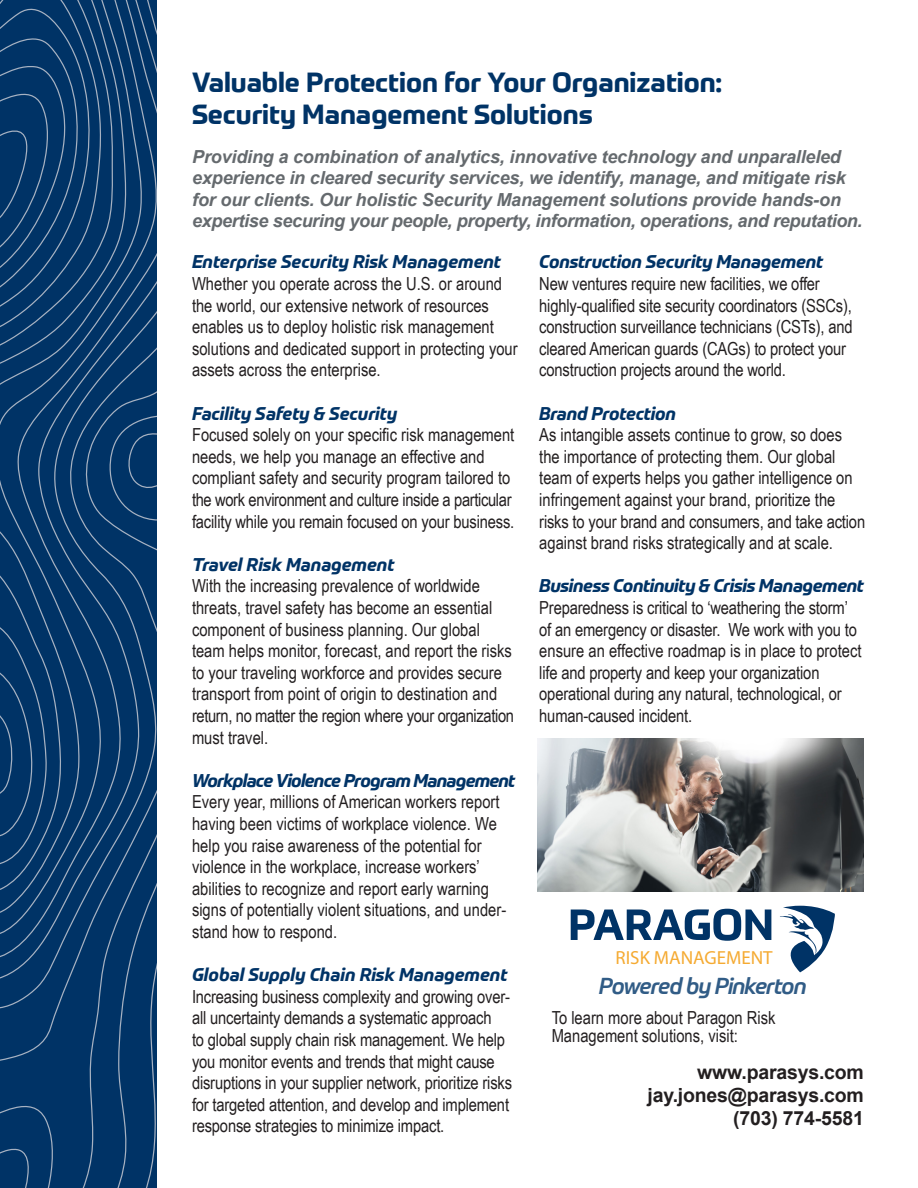
<style>
.page{position:relative;width:918px;height:1188px;background:#fff}
.page>*{position:absolute;margin:0;border:0;box-sizing:border-box;transform-origin:0 0}
.t1{font:700 27px "Prometo";color:#036}
.t2{font:italic 500 22.5px "Prometo";letter-spacing:-.04em;color:#315c86}
.t3{font:700 19.5px "Arial";letter-spacing:-.01em;color:#231f20}
.t4{font:19.05px "Avenir Next";color:#f5aa32}
.t5{font:18px/21.6px "Arial Narrow";color:#231f20}
.t6{font:italic 700 18px/21.6px "Arial";letter-spacing:-.01em;color:#656a6e}
.t7{font:italic 700 18px "Prometo";letter-spacing:-.01em;color:#036}
.t8{font:18px/21.6px "Arial Narrow";letter-spacing:-.02em;color:#231f20}
.t9{font:italic 700 18px "Prometo";letter-spacing:-.04em;color:#036}
</style>
<div class="page">
<svg style="left:0;top:0;width:157px;height:1188px;background:#0a3a6b"></svg>
<img style="left:537px;top:738px;width:327px;height:153px">
<svg style="left:571px;top:909px;width:200px;height:32px"></svg>
<svg style="left:780px;top:906px;width:55px;height:66px"></svg>
<p class="t1" style="left:192px;top:65px;width:531px">Valuable Protection for Your Organization:</p>
<p class="t1" style="left:192px;top:98px;width:402px">Security Management Solutions</p>
<p class="t6" style="left:192px;top:146px;width:672px">Providing a combination of analytics, innovative technology and unparalleled experience in cleared security services, we identify, manage, and mitigate risk for our clients. Our holistic Security Management solutions provide hands-on expertise securing your people, property, information, operations, and reputation.</p>
<p class="t7" style="left:192px;top:251px;width:311px">Enterprise Security Risk Management</p>
<p class="t5" style="left:192px;top:272px;width:327px">Whether you operate across the U.S. or around the world, our extensive network of resources enables us to deploy holistic risk management solutions and dedicated support in protecting your assets across the enterprise.</p>
<p class="t7" style="left:192px;top:402px;width:207px">Facility Safety &amp; Security</p>
<p class="t5" style="left:192px;top:423px;width:324px">Focused solely on your specific risk management needs, we help you manage an effective and compliant safety and security program tailored to the work environment and culture inside a particular facility while you remain focused on your business.</p>
<p class="t7" style="left:192px;top:553px;width:204px">Travel Risk Management</p>
<p class="t5" style="left:192px;top:575px;width:321px">With the increasing prevalence of worldwide threats, travel safety has become an essential component of business planning. Our global team helps monitor, forecast, and report the risks to your traveling workforce and provides secure transport from point of origin to destination and</p>
<p class="t8" style="left:192px;top:704px;width:324px">return, no matter the region where your organization must travel.</p>
<p class="t9" style="left:192px;top:769px;width:325px">Workplace Violence Program Management</p>
<p class="t5" style="left:192px;top:791px;width:309px">Every year, millions of American workers report having been victims of workplace violence. We help you raise awareness of the potential for</p>
<p class="t5" style="left:192px;top:855px;width:289px">violence in the workplace, increase workers’</p>
<p class="t5" style="left:192px;top:877px;width:316px">abilities to recognize and report early warning signs of potentially violent situations, and under&shy;stand how to respond.</p>
<p class="t7" style="left:192px;top:963px;width:317px">Global Supply Chain Risk Management</p>
<p class="t5" style="left:192px;top:985px;width:322px">Increasing business complexity and growing over&shy;all uncertainty demands a systematic approach<br>to global supply chain risk management. We help you monitor events and trends that might cause disruptions in your supplier network, prioritize risks for targeted attention, and develop and implement response strategies to minimize impact.</p>
<p class="t7" style="left:539px;top:251px;width:285px">Construction Security Management</p>
<p class="t5" style="left:539px;top:272px;width:315px">New ventures require new facilities, we offer highly-qualified site security coordinators (SSCs), construction surveillance technicians (CSTs), and cleared American guards (CAGs) to protect your construction projects around the world.</p>
<p class="t7" style="left:539px;top:402px;width:138px">Brand Protection</p>
<p class="t5" style="left:539px;top:423px;width:327px">As intangible assets continue to grow, so does the importance of protecting them. Our global team of experts helps you gather intelligence on infringement against your brand, prioritize the risks to your brand and consumers, and take action against brand risks strategically and at scale.</p>
<p class="t7" style="left:539px;top:575px;width:326px">Business Continuity &amp; Crisis Management</p>
<p class="t5" style="left:539px;top:596px;width:324px">Preparedness is critical to ‘weathering the storm’ of an emergency or disaster. We work with you to ensure an effective roadmap is in place to protect life and property and keep your organization operational during any natural, technological, or human-caused incident.</p>
<p class="t4" style="left:616px;top:946px;width:159px">RISK MANAGEMENT</p>
<p class="t2" style="left:599px;top:972px;width:209px">Powered by Pinkerton</p>
<p class="t5" style="left:552px;top:1006px;width:225px">To learn more about Paragon Risk</p>
<p class="t5" style="left:552px;top:1024px;width:188px">Management solutions, visit:</p>
<p class="t3" style="left:697px;top:1058px;width:168px">www.parasys.com</p>
<p class="t3" style="left:648px;top:1081px;width:218px">jay.jones@parasys.com</p>
<p class="t3" style="left:733px;top:1105px;width:132px">(703) 774-5581</p>
</div>
